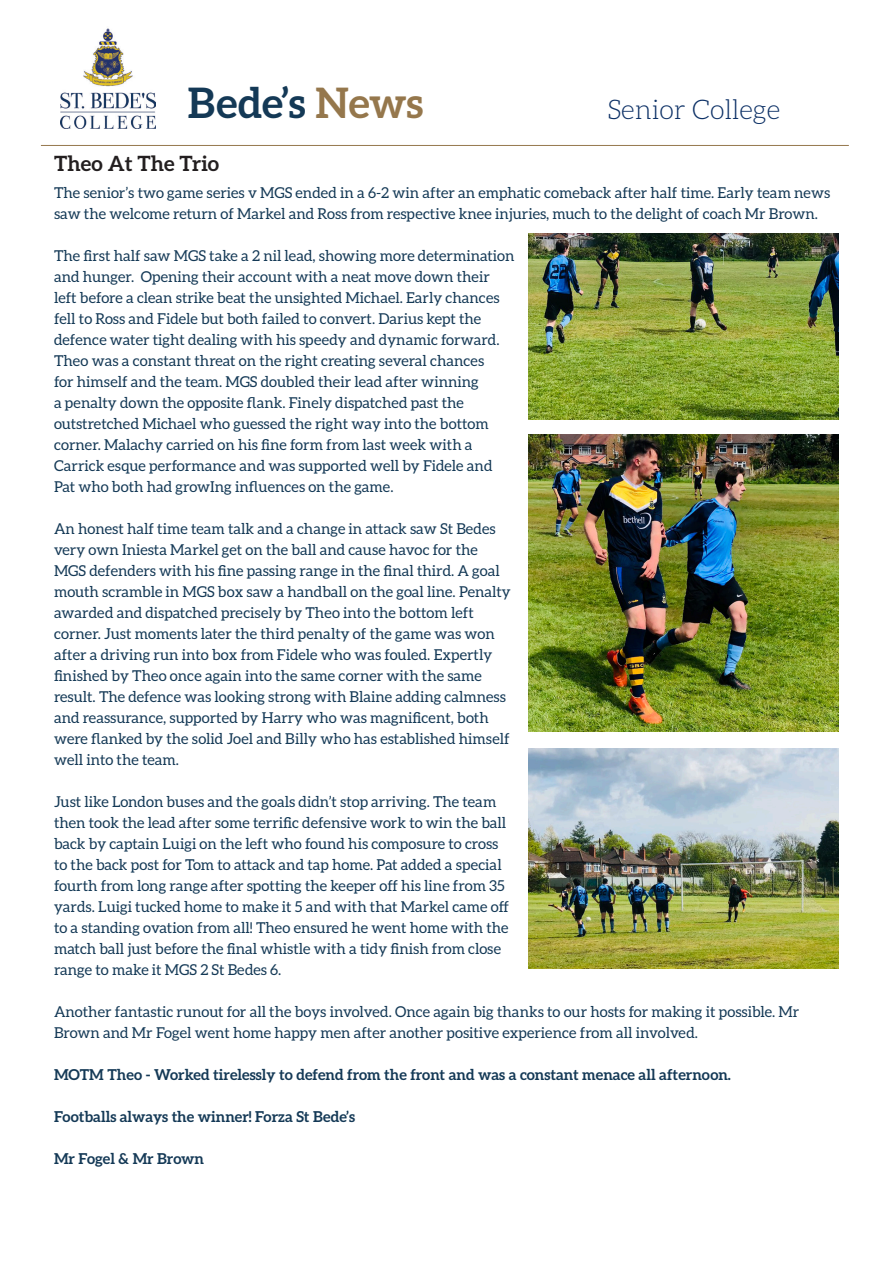
<style>
.page{position:relative;width:893px;height:1263px;background:#fff}
.page>*{position:absolute;margin:0;border:0;box-sizing:border-box;transform-origin:0 0}
.t1{font:700 42px "Aleo";color:#143956}
.t2{font:300 27.15px "Aleo";color:#0d3166}
.t3{font:700 21px "Aleo";color:#231f20}
.t4{font:15px/21px "Aleo";color:#143956}
.t5{font:700 15px "Aleo";color:#143956}
.s1{color:#95774c}
</style>
<div class="page">
<img style="left:61px;top:28px;width:95px;height:100px">
<hr style="left:41px;top:145px;width:808px;height:1px;background:#95774c">
<img style="left:529px;top:234px;width:310px;height:186px">
<img style="left:529px;top:434px;width:310px;height:297px">
<img style="left:529px;top:748px;width:310px;height:220px">
<p class="t1" style="left:188px;top:79px;width:237px">Bede’s <span class="s1">News</span></p>
<p class="t3" style="left:54px;top:151px;width:167px">Theo At The Trio</p>
<p class="t2" style="left:607px;top:95px;width:175px">Senior College</p>
<p class="t4" style="left:54px;top:182px;width:778px">The senior’s two game series v MGS ended in a 6-2 win after an emphatic comeback after half time. Early team news saw the welcome return of Markel and Ross from respective knee injuries, much to the delight of coach Mr Brown.</p>
<p class="t4" style="left:54px;top:245px;width:462px">The first half saw MGS take a 2 nil lead, showing more determination and hunger. Opening their account with a neat move down their left before a clean strike beat the unsighted Michael. Early chances fell to Ross and Fidele but both failed to convert. Darius kept the defence water tight dealing with his speedy and dynamic forward.<br>Theo was a constant threat on the right creating several chances<br>for himself and the team. MGS doubled their lead after winning<br>a penalty down the opposite flank. Finely dispatched past the outstretched Michael who guessed the right way into the bottom corner. Malachy carried on his fine form from last week with a Carrick esque performance and was supported well by Fidele and Pat who both had growIng influences on the game.</p>
<p class="t4" style="left:54px;top:518px;width:458px">An honest half time team talk and a change in attack saw St Bedes very own Iniesta Markel get on the ball and cause havoc for the MGS defenders with his fine passing range in the final third. A goal mouth scramble in MGS box saw a handball on the goal line. Penalty awarded and dispatched precisely by Theo into the bottom left corner. Just moments later the third penalty of the game was won after a driving run into box from Fidele who was fouled. Expertly finished by Theo once again into the same corner with the same result. The defence was looking strong with Blaine adding calmness and reassurance, supported by Harry who was magnificent, both were flanked by the solid Joel and Billy who has established himself well into the team.</p>
<p class="t4" style="left:54px;top:791px;width:457px">Just like London buses and the goals didn’t stop arriving. The team then took the lead after some terrific defensive work to win the ball back by captain Luigi on the left who found his composure to cross to the back post for Tom to attack and tap home. Pat added a special fourth from long range after spotting the keeper off his line from 35 yards. Luigi tucked home to make it 5 and with that Markel came off to a standing ovation from all! Theo ensured he went home with the match ball just before the final whistle with a tidy finish from close range to make it MGS 2 St Bedes 6.</p>
<p class="t4" style="left:54px;top:1001px;width:747px">Another fantastic runout for all the boys involved. Once again big thanks to our hosts for making it possible. Mr<br>Brown and Mr Fogel went home happy men after another positive experience from all involved.</p>
<p class="t5" style="left:54px;top:1066px;width:678px">MOTM Theo - Worked tirelessly to defend from the front and was a constant menace all afternoon.</p>
<p class="t5" style="left:54px;top:1108px;width:303px">Footballs always the winner! Forza St Bede’s</p>
<p class="t5" style="left:54px;top:1150px;width:152px">Mr Fogel &amp; Mr Brown</p>
</div>
